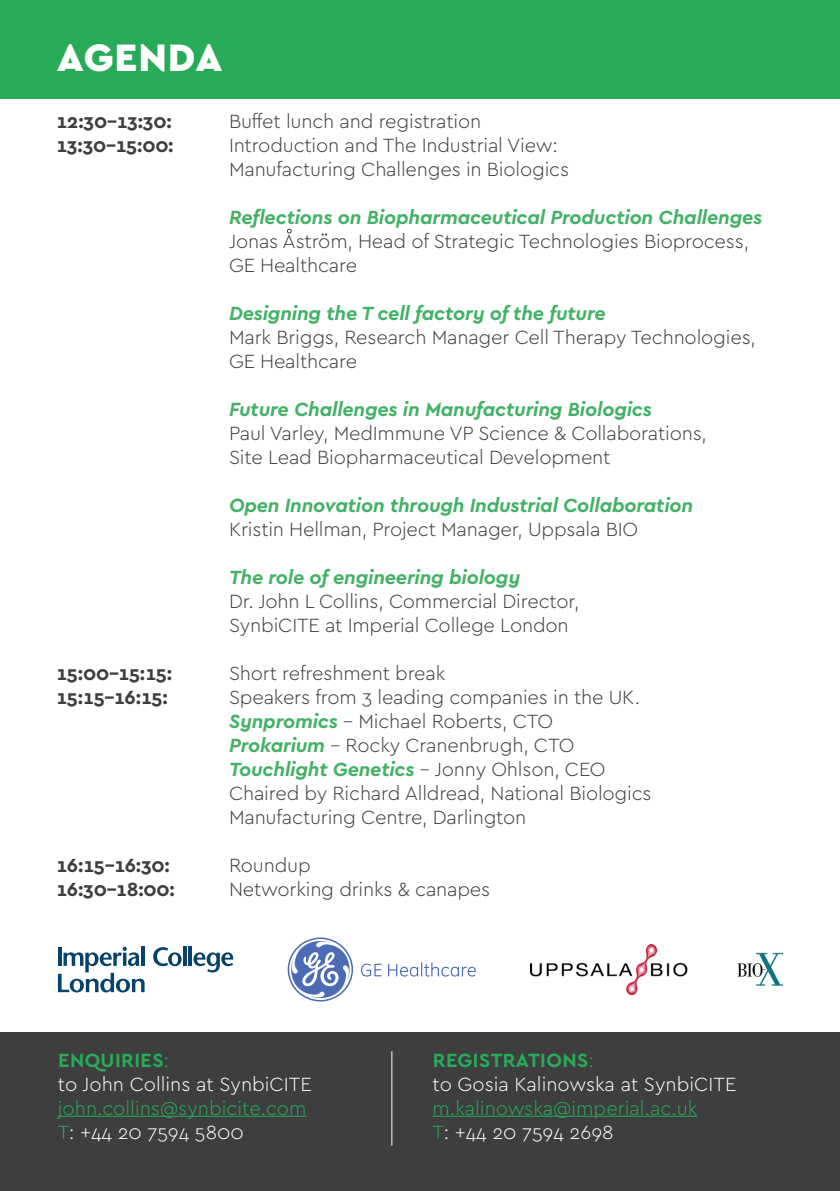
<style>
.page{position:relative;width:840px;height:1191px;background:#fff}
.page>*{position:absolute;margin:0;border:0;box-sizing:border-box;transform-origin:0 0}
.t1{font:900 40px "Cera GR";letter-spacing:.02em;color:#fff}
.t2{font:300 20px/24px "Cera GR";letter-spacing:-.01em;color:#3e3e3f}
.t3{font:italic 700 20px "Cera GR";letter-spacing:-.01em;color:#43b166}
.t4{font:300 20px/24px "Cera GR";color:#28ab58}
.t5{font:300 20px/24px "Cera GR";color:#fff}
.t6{font:700 20px "Cera GR";letter-spacing:-.01em;color:#3e3e3f}
.t7{font:300 9.4px "Cera GR";color:#3e3e3f}
.s1{font-weight:700;font-style:italic;color:#43b166}
.s2{font-weight:700;color:#28ab58}
.s3{color:#28ab58}
.s4{color:#fff}
</style>
<div class="page">
<div style="left:0;top:0;width:839px;height:99px;background:#28ab58"></div>
<div style="left:0;top:1032px;width:839px;height:159px;background:#3e3e3f"></div>
<hr style="left:58px;top:1115px;width:248px;height:1px;background:#28ab58">
<hr style="left:432px;top:1115px;width:265px;height:1px;background:#28ab58">
<hr style="left:391px;top:1051px;width:1px;height:94px;background:#fff">
<svg style="left:287px;top:229px;width:4px;height:4px"></svg>
<img style="left:530px;top:944px;width:251px;height:50px">
<svg style="left:287px;top:937px;width:66px;height:64px"></svg>
<svg style="left:361px;top:963px;width:20px;height:13px"></svg>
<svg style="left:388px;top:962px;width:87px;height:14px"></svg>
<svg style="left:153px;top:947px;width:28px;height:19px"></svg>
<hr style="left:183px;top:946px;width:3px;height:20px;background:#07426a">
<hr style="left:188px;top:946px;width:4px;height:20px;background:#07426a">
<svg style="left:193px;top:952px;width:40px;height:20px"></svg>
<svg style="left:58px;top:946px;width:86px;height:46px"></svg>
<h1 class="t1" style="left:57px;top:35px;width:166px">AGENDA</h1>
<p class="t6" style="left:57px;top:110px;width:116px">12:30-13:30:</p>
<p class="t2" style="left:229px;top:109px;width:253px">Buffet lunch and registration</p>
<p class="t6" style="left:57px;top:134px;width:118px">13:30-15:00:</p>
<p class="t2" style="left:229px;top:133px;width:341px">Introduction and The Industrial View:<br>Manufacturing Challenges in Biologics</p>
<p class="t3" style="left:229px;top:206px;width:534px">Reflections on Biopharmaceutical Production Challenges</p>
<p class="t2" style="left:229px;top:229px;width:521px">Jonas Astrom, Head of Strategic Technologies Bioprocess,<br>GE Healthcare</p>
<p class="t3" style="left:229px;top:302px;width:378px">Designing the T cell factory of the future</p>
<p class="t2" style="left:229px;top:325px;width:528px">Mark Briggs, Research Manager Cell Therapy Technologies,<br>GE Healthcare</p>
<p class="t3" style="left:229px;top:398px;width:424px">Future Challenges in Manufacturing Biologics</p>
<p class="t2" style="left:229px;top:421px;width:479px">Paul Varley, MedImmune VP Science &amp; Collaborations,<br>Site Lead Biopharmaceutical Development</p>
<p class="t3" style="left:229px;top:494px;width:465px">Open Innovation through Industrial Collaboration</p>
<p class="t2" style="left:229px;top:517px;width:410px">Kristin Hellman, Project Manager, Uppsala BIO</p>
<p class="t3" style="left:229px;top:566px;width:292px">The role of engineering biology</p>
<p class="t2" style="left:229px;top:589px;width:352px">Dr. John L Collins, Commercial Director,<br>SynbiCITE at Imperial College London</p>
<p class="t6" style="left:57px;top:662px;width:117px">15:00-15:15:</p>
<p class="t2" style="left:229px;top:661px;width:218px">Short refreshment break</p>
<p class="t6" style="left:57px;top:686px;width:112px">15:15-16:15:</p>
<p class="t2" style="left:229px;top:685px;width:424px">Speakers from 3 leading companies in the UK.<br><span class="s1">Synpromics</span> – Michael Roberts, CTO <span class="s1">Prokarium</span> – Rocky Cranenbrugh, CTO <span class="s1">Touchlight Genetics</span> – Jonny Ohlson, CEO Chaired by Richard Alldread, National Biologics Manufacturing Centre, Darlington</p>
<p class="t6" style="left:57px;top:854px;width:115px">16:15-16:30:</p>
<p class="t2" style="left:229px;top:853px;width:83px">Roundup</p>
<p class="t6" style="left:57px;top:878px;width:119px">16:30-18:00:</p>
<p class="t2" style="left:229px;top:877px;width:263px">Networking drinks &amp; canapes</p>
<p class="t7" style="left:321px;top:228px;width:8px">••</p>
<p class="t5" style="left:58px;top:1048px;width:255px"><span class="s2">ENQUIRIES</span><span class="s3">:<br></span>to John Collins at SynbiCITE</p>
<p class="t4" style="left:58px;top:1096px;width:250px">john.collins@synbicite.com<br>T<span class="s4">: +44 20 7594 5800</span></p>
<p class="t5" style="left:432px;top:1048px;width:305px"><span class="s2">REGISTRATIONS</span><span class="s3">:<br></span>to Gosia Kalinowska at SynbiCITE</p>
<p class="t4" style="left:432px;top:1096px;width:266px">m.kalinowska@imperial.ac.uk<br>T<span class="s4">: +44 20 7594 2698</span></p>
</div>
